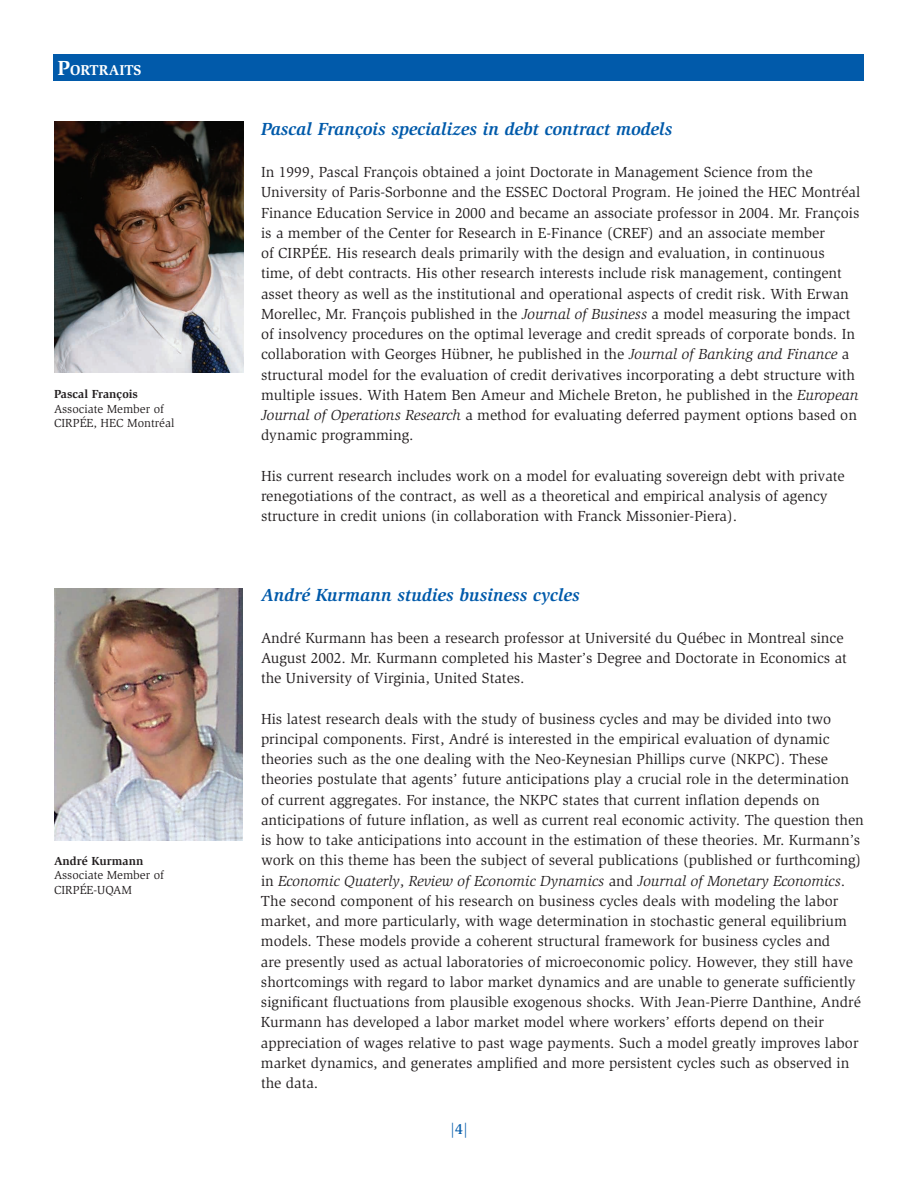
<style>
.page{position:relative;width:918px;height:1188px;background:#fff}
.page>*{position:absolute;margin:0;border:0;box-sizing:border-box;transform-origin:0 0}
.t1{font:italic 700 18px "Slimbach";color:#015aaa}
.t2{font:15px/20.2px "Slimbach";color:#231f20}
.t3{font:500 15px "Slimbach";color:#015aaa}
.t4{font:700 14.7px "Slimbach";color:#fff}
.t5{font:12px/14.4px "Slimbach";color:#231f20}
.t6{font:700 12px "Slimbach";color:#231f20}
.s1{font-size:21px}
.s2{font-style:italic}
</style>
<div class="page">
<div style="left:54px;top:54px;width:810px;height:27px;background:#015aaa"></div>
<img style="left:54px;top:122px;width:189px;height:250px">
<img style="left:54px;top:589px;width:189px;height:252px">
<p class="t4" style="left:57px;top:61px;width:86px"><span class="s1">P</span>ORTRAITS</p>
<p class="t6" style="left:54px;top:387px;width:85px">Pascal François</p>
<p class="t5" style="left:54px;top:401px;width:122px">Associate Member of<br>CIRPÉE, HEC Montréal</p>
<p class="t6" style="left:54px;top:854px;width:91px">André Kurmann</p>
<p class="t5" style="left:54px;top:868px;width:111px">Associate Member of<br>CIRPÉE-UQAM</p>
<p class="t1" style="left:261px;top:119px;width:413px">Pascal François specializes in debt contract models</p>
<p class="t2" style="left:261px;top:162px;width:601px">In 1999, Pascal François obtained a joint Doctorate in Management Science from the University of Paris-Sorbonne and the ESSEC Doctoral Program. He joined the HEC Montréal Finance Education Service in 2000 and became an associate professor in 2004. Mr. François is a member of the Center for Research in E-Finance (CREF) and an associate member<br>of CIRPÉE. His research deals primarily with the design and evaluation, in continuous time, of debt contracts. His other research interests include risk management, contingent asset theory as well as the institutional and operational aspects of credit risk. With Erwan Morellec, Mr. François published in the <span class="s2">Journal of Business</span> a model measuring the impact of insolvency procedures on the optimal leverage and credit spreads of corporate bonds. In collaboration with Georges Hübner, he published in the <span class="s2">Journal of Banking and Finance</span> a structural model for the evaluation of credit derivatives incorporating a debt structure with multiple issues. With Hatem Ben Ameur and Michele Breton, he published in the <span class="s2">European Journal of Operations Research</span> a method for evaluating deferred payment options based on dynamic programming.</p>
<p class="t2" style="left:261px;top:466px;width:585px">His current research includes work on a model for evaluating sovereign debt with private renegotiations of the contract, as well as a theoretical and empirical analysis of agency structure in credit unions (in collaboration with Franck Missonier-Piera).</p>
<p class="t1" style="left:261px;top:584px;width:320px">André Kurmann studies business cycles</p>
<p class="t2" style="left:261px;top:627px;width:587px">André Kurmann has been a research professor at Université du Québec in Montreal since<br>August 2002. Mr. Kurmann completed his Master’s Degree and Doctorate in Economics at the University of Virginia, United States.</p>
<p class="t2" style="left:261px;top:708px;width:604px">His latest research deals with the study of business cycles and may be divided into two principal components. First, André is interested in the empirical evaluation of dynamic theories such as the one dealing with the Neo-Keynesian Phillips curve (NKPC). These theories postulate that agents’ future anticipations play a crucial role in the determination of current aggregates. For instance, the NKPC states that current inflation depends on anticipations of future inflation, as well as current real economic activity. The question then is how to take anticipations into account in the estimation of these theories. Mr. Kurmann’s work on this theme has been the subject of several publications (published or furthcoming) in <span class="s2">Economic Quaterly</span>, <span class="s2">Review of Economic Dynamics</span> and <span class="s2">Journal of Monetary Economics</span>.<br>The second component of his research on business cycles deals with modeling the labor market, and more particularly, with wage determination in stochastic general equilibrium models. These models provide a coherent structural framework for business cycles and<br>are presently used as actual laboratories of microeconomic policy. However, they still have shortcomings with regard to labor market dynamics and are unable to generate sufficiently significant fluctuations from plausible exogenous shocks. With Jean-Pierre Danthine, André Kurmann has developed a labor market model where workers’ efforts depend on their appreciation of wages relative to past wage payments. Such a model greatly improves labor market dynamics, and generates amplified and more persistent cycles such as observed in the data.</p>
<p class="t3" style="left:450px;top:1120px;width:20px">|4|</p>
</div>
